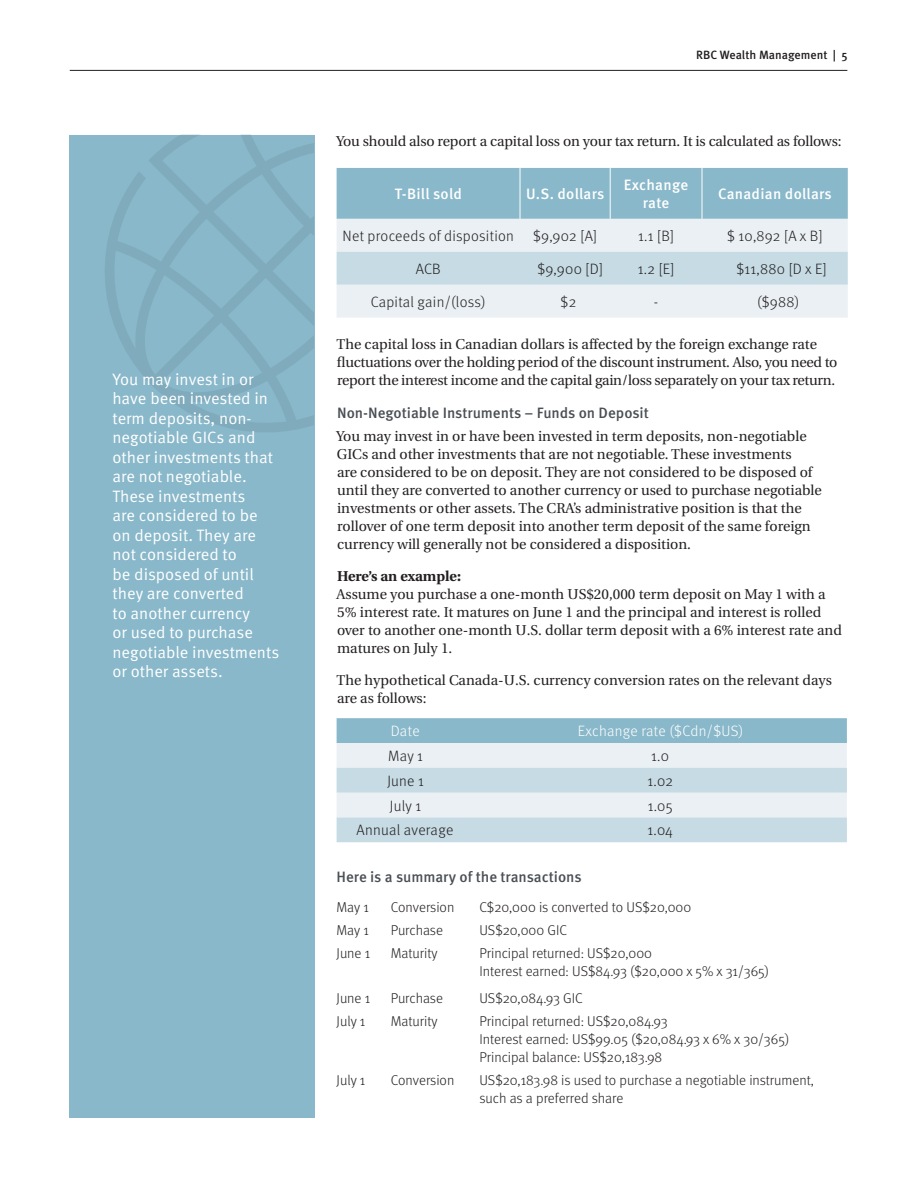
<style>
.page{position:relative;width:918px;height:1188px;background:#fff}
.page>*{position:absolute;margin:0;border:0;box-sizing:border-box;transform-origin:0 0}
._9_Text_Highlight{font:16.5px/19.5px "Meta OT Norm";color:#fff}
.Subhead_-_main{font:300 15px "Meta OT";letter-spacing:.02em;color:#231f20}
.Subhead_-_main-2{font:500 15px/18px "Meta OT";letter-spacing:.015em;color:#fff;text-align:center}
._4-Text_Headline{font:500 15px "Meta OT";color:#4a4f55}
._6-Subhead_L1{font:500 15px "Meta OT";color:#4a4f55}
.Subhead_-_main-3{font:300 15px "Meta OT";letter-spacing:.02em;color:#fff}
._5-Body_Copy{font:14.25px/18px "Utopia";color:#231f20}
._5-Body_Copy-2{font:300 14.25px/18px "Meta OT";color:#231f20}
._5-Body_Copy-3{font:14.25px/18px "Utopia";letter-spacing:-.02em;color:#231f20}
.t1{font:500 12px "Meta OT";color:#231f20}
.s1{font-weight:700}
</style>
<div class="page">
<hr style="left:70px;top:70px;width:777px;height:1px;background:#231f20">
<div style="left:70px;top:136px;width:245px;height:982px;background:#89b8ca"></div>
<svg style="left:100px;top:135px;width:213px;height:297px"></svg>
<div style="left:337px;top:168px;width:511px;height:51px;background:#89b8ca"></div>
<div style="left:337px;top:219px;width:511px;height:99px;background:#eaf0f4"></div>
<div style="left:337px;top:252px;width:511px;height:33px;background:#c6dbe4"></div>
<hr style="left:520px;top:168px;width:1px;height:51px;background:#fff">
<hr style="left:610px;top:168px;width:1px;height:51px;background:#fff">
<hr style="left:702px;top:168px;width:1px;height:51px;background:#fff">
<svg style="left:337px;top:718px;width:510px;height:124px;background:#c8dce5"></svg>
<p class="_9_Text_Highlight" style="left:112px;top:369px;width:168px">You may invest in or have been invested in term deposits, non&shy;negotiable GICs and other investments that are not negotiable.<br>These investments<br>are considered to be on deposit. They are not considered to<br>be disposed of until they are converted<br>to another currency<br>or used to purchase negotiable investments or other assets.</p>
<p class="t1" style="left:696px;top:47px;width:153px">RBC Wealth Management | 5</p>
<p class="_5-Body_Copy" style="left:336px;top:133px;width:507px">You should also report a capital loss on your tax return. It is calculated as follows:</p>
<p class="Subhead_-_main-2" style="left:395px;top:185px;width:69px">T-Bill sold</p>
<p class="Subhead_-_main-2" style="left:526px;top:185px;width:80px">U.S. dollars</p>
<p class="Subhead_-_main-2" style="left:624px;top:176px;width:66px">Exchange rate</p>
<p class="Subhead_-_main-2" style="left:718px;top:185px;width:115px">Canadian dollars</p>
<p class="Subhead_-_main" style="left:343px;top:227px;width:173px">Net proceeds of disposition</p>
<p class="Subhead_-_main" style="left:533px;top:227px;width:65px">$9,902 [A]</p>
<p class="Subhead_-_main" style="left:638px;top:227px;width:37px">1.1 [B]</p>
<p class="Subhead_-_main" style="left:727px;top:227px;width:97px">$ 10,892 [A x B]</p>
<p class="Subhead_-_main" style="left:416px;top:260px;width:27px">ACB</p>
<p class="Subhead_-_main" style="left:537px;top:260px;width:67px">$9,900 [D]</p>
<p class="Subhead_-_main" style="left:638px;top:260px;width:38px">1.2 [E]</p>
<p class="Subhead_-_main" style="left:737px;top:260px;width:92px">$11,880 [D x E]</p>
<p class="Subhead_-_main" style="left:371px;top:293px;width:117px">Capital gain/(loss)</p>
<p class="Subhead_-_main" style="left:561px;top:293px;width:17px">$2</p>
<p class="Subhead_-_main" style="left:654px;top:293px;width:6px">-</p>
<p class="Subhead_-_main" style="left:757px;top:293px;width:44px">($988)</p>
<p class="_5-Body_Copy-3" style="left:337px;top:335px;width:502px">The capital loss in Canadian dollars is affected by the foreign exchange rate fluctuations over the holding period of the discount instrument. Also, you need to report the interest income and the capital gain/loss separately on your tax return.</p>
<p class="_4-Text_Headline" style="left:337px;top:404px;width:313px">Non-Negotiable Instruments – Funds on Deposit</p>
<p class="_5-Body_Copy" style="left:336px;top:427px;width:487px">You may invest in or have been invested in term deposits, non-negotiable GICs and other investments that are not negotiable. These investments<br>are considered to be on deposit. They are not considered to be disposed of until they are converted to another currency or used to purchase negotiable investments or other assets. The CRA’s administrative position is that the rollover of one term deposit into another term deposit of the same foreign currency will generally not be considered a disposition.</p>
<p class="_5-Body_Copy" style="left:336px;top:567px;width:507px"><span class="s1">Here’s an example:<br></span>Assume you purchase a one-month US$20,000 term deposit on May 1 with a 5% interest rate. It matures on June 1 and the principal and interest is rolled over to another one-month U.S. dollar term deposit with a 6% interest rate and matures on July 1.</p>
<p class="_5-Body_Copy" style="left:337px;top:672px;width:497px">The hypothetical Canada-U.S. currency conversion rates on the relevant days are as follows:</p>
<p class="Subhead_-_main-3" style="left:391px;top:722px;width:30px">Date</p>
<p class="Subhead_-_main-3" style="left:578px;top:722px;width:167px">Exchange rate ($Cdn/$US)</p>
<p class="Subhead_-_main" style="left:388px;top:747px;width:36px">May 1</p>
<p class="Subhead_-_main" style="left:651px;top:747px;width:19px">1.0</p>
<p class="Subhead_-_main" style="left:387px;top:772px;width:38px">June 1</p>
<p class="Subhead_-_main" style="left:648px;top:772px;width:27px">1.02</p>
<p class="Subhead_-_main" style="left:390px;top:797px;width:33px">July 1</p>
<p class="Subhead_-_main" style="left:648px;top:797px;width:26px">1.05</p>
<p class="Subhead_-_main" style="left:356px;top:822px;width:98px">Annual average</p>
<p class="Subhead_-_main" style="left:648px;top:822px;width:27px">1.04</p>
<p class="_6-Subhead_L1" style="left:337px;top:868px;width:247px">Here is a summary of the transactions</p>
<p class="_5-Body_Copy-2" style="left:337px;top:899px;width:34px">May 1</p>
<p class="_5-Body_Copy-2" style="left:391px;top:899px;width:65px">Conversion</p>
<p class="_5-Body_Copy-2" style="left:479px;top:899px;width:213px">C$20,000 is converted to US$20,000</p>
<p class="_5-Body_Copy-2" style="left:337px;top:921px;width:34px">May 1</p>
<p class="_5-Body_Copy-2" style="left:391px;top:921px;width:54px">Purchase</p>
<p class="_5-Body_Copy-2" style="left:479px;top:921px;width:89px">US$20,000 GIC</p>
<p class="_5-Body_Copy-2" style="left:337px;top:944px;width:35px">June 1</p>
<p class="_5-Body_Copy-2" style="left:391px;top:944px;width:48px">Maturity</p>
<p class="_5-Body_Copy-2" style="left:479px;top:944px;width:291px">Principal returned: US$20,000<br>Interest earned: US$84.93 ($20,000 x 5% x 31/365)</p>
<p class="_5-Body_Copy-2" style="left:337px;top:990px;width:35px">June 1</p>
<p class="_5-Body_Copy-2" style="left:391px;top:990px;width:54px">Purchase</p>
<p class="_5-Body_Copy-2" style="left:479px;top:990px;width:105px">US$20,084.93 GIC</p>
<p class="_5-Body_Copy-2" style="left:337px;top:1012px;width:30px">July 1</p>
<p class="_5-Body_Copy-2" style="left:391px;top:1012px;width:48px">Maturity</p>
<p class="_5-Body_Copy-2" style="left:479px;top:1012px;width:311px">Principal returned: US$20,084.93<br>Interest earned: US$99.05 ($20,084.93 x 6% x 30/365)<br>Principal balance: US$20,183.98</p>
<p class="_5-Body_Copy-2" style="left:337px;top:1071px;width:30px">July 1</p>
<p class="_5-Body_Copy-2" style="left:391px;top:1071px;width:65px">Conversion</p>
<p class="_5-Body_Copy-2" style="left:479px;top:1071px;width:336px">US$20,183.98 is used to purchase a negotiable instrument, such as a preferred share</p>
</div>
